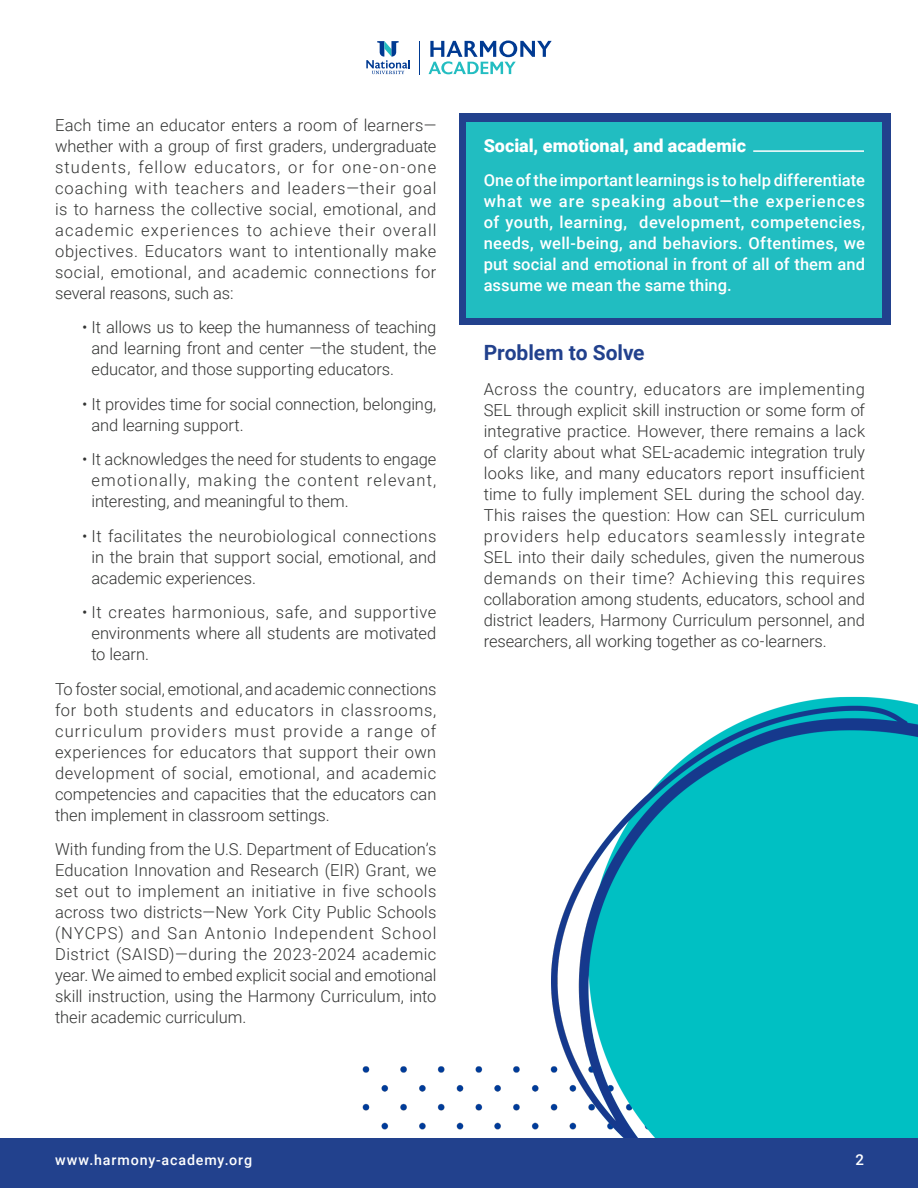
<style>
.page{position:relative;width:918px;height:1188px;background:#fff}
.page>*{position:absolute;margin:0;border:0;box-sizing:border-box;transform-origin:0 0}
.WP_-_body_text{font:700 21px "Roboto";color:#22418d}
.WP_-_body_text-2{font:900 18px "Roboto";color:#fff}
.WP_-_body_text-3{font:300 16.5px/21px "Roboto";color:#323332;text-align:justify}
.WP_-_body_text-4{font:500 16.5px/21px "Roboto";letter-spacing:.005em;color:#fff;text-align:justify}
.website{font:500 15px "Roboto";color:#fff}
.website-2{font:500 14.25px "Roboto";letter-spacing:.06em;color:#fff}
</style>
<div class="page">
<svg style="left:366px;top:41px;width:44px;height:33px"></svg>
<hr style="left:419px;top:41px;width:1px;height:33px;background:#003a92">
<svg style="left:429px;top:40px;width:123px;height:34px"></svg>
<div style="left:459px;top:114px;width:432px;height:211px;background:#22418d"></div>
<img style="left:362px;top:1066px;width:121px;height:64px">
<div style="left:467px;top:122px;width:415px;height:196px;background:#21bdc1"></div>
<img style="left:494px;top:696px;width:424px;height:442px">
<div style="left:0;top:1138px;width:918px;height:50px;background:#22418d"></div>
<hr style="left:753px;top:150px;width:111px;height:2px;background:#fff">
<p class="WP_-_body_text-3" style="left:55px;top:114px;width:383px">Each time an educator enters a room of learners— whether with a group of first graders, undergraduate students, fellow educators, or for one-on-one coaching with teachers and leaders—their goal is to harness the collective social, emotional, and academic experiences to achieve their overall objectives. Educators want to intentionally make social, emotional, and academic connections for several reasons, such as:</p>
<p class="WP_-_body_text-3" style="left:91px;top:316px;width:347px;text-indent:-9px">• It allows us to keep the humanness of teaching and learning front and center —the student, the educator, and those supporting educators.</p>
<p class="WP_-_body_text-3" style="left:91px;top:393px;width:346px;text-indent:-9px">• It provides time for social connection, belonging, and learning support.</p>
<p class="WP_-_body_text-3" style="left:91px;top:448px;width:347px;text-indent:-9px">• It acknowledges the need for students to engage emotionally, making the content relevant, interesting, and meaningful to them.</p>
<p class="WP_-_body_text-3" style="left:91px;top:525px;width:347px;text-indent:-9px">• It facilitates the neurobiological connections in the brain that support social, emotional, and academic experiences.</p>
<p class="WP_-_body_text-3" style="left:91px;top:601px;width:347px;text-indent:-9px">• It creates harmonious, safe, and supportive environments where all students are motivated to learn.</p>
<p class="WP_-_body_text-3" style="left:55px;top:678px;width:383px">To foster social, emotional, and academic connections for both students and educators in classrooms, curriculum providers must provide a range of experiences for educators that support their own development of social, emotional, and academic competencies and capacities that the educators can then implement in classroom settings.</p>
<p class="WP_-_body_text-3" style="left:55px;top:838px;width:383px">With funding from the U.S. Department of Education’s Education Innovation and Research (EIR) Grant, we set out to implement an initiative in five schools across two districts—New York City Public Schools (NYCPS) and San Antonio Independent School District (SAISD)—during the 2023-2024 academic year. We aimed to embed explicit social and emotional skill instruction, using the Harmony Curriculum, into their academic curriculum.</p>
<p class="WP_-_body_text-2" style="left:484px;top:133px;width:264px">Social, emotional, and academic</p>
<p class="WP_-_body_text-4" style="left:484px;top:169px;width:383px">One of the important learnings is to help differentiate what we are speaking about—the experiences of youth, learning, development, competencies, needs, well-being, and behaviors. Oftentimes, we put social and emotional in front of all of them and assume we mean the same thing.</p>
<p class="WP_-_body_text" style="left:484px;top:338px;width:162px">Problem to Solve</p>
<p class="WP_-_body_text-3" style="left:484px;top:378px;width:383px">Across the country, educators are implementing SEL through explicit skill instruction or some form of integrative practice. However, there remains a lack of clarity about what SEL-academic integration truly looks like, and many educators report insufficient time to fully implement SEL during the school day.<br>This raises the question: How can SEL curriculum providers help educators seamlessly integrate SEL into their daily schedules, given the numerous demands on their time? Achieving this requires collaboration among students, educators, school and district leaders, Harmony Curriculum personnel, and researchers, all working together as co-learners.</p>
<p class="website-2" style="left:55px;top:1150px;width:199px">www.harmony-academy.org</p>
<p class="website" style="left:855px;top:1150px;width:10px">2</p>
</div>
